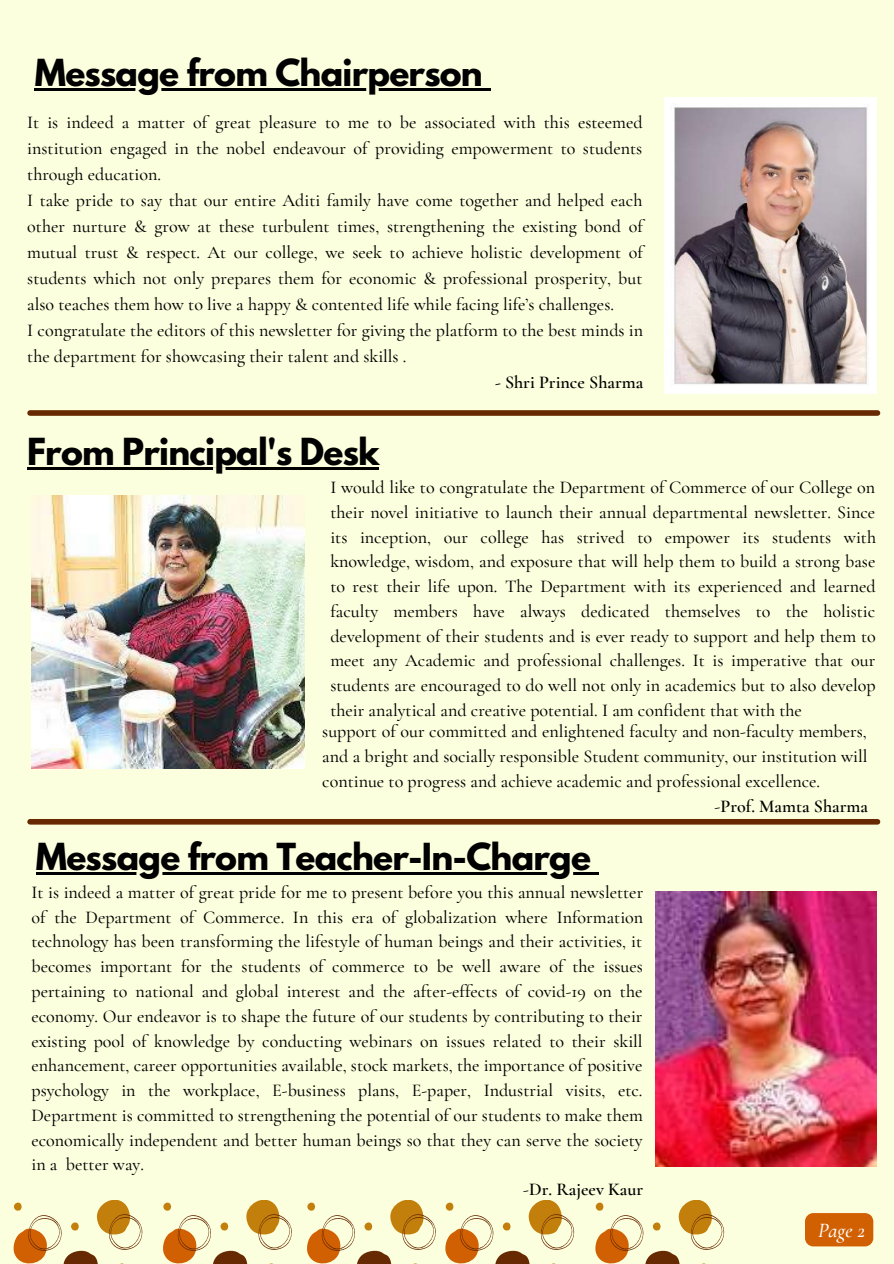
<style>
.page{position:relative;width:894px;height:1264px;background:#fff}
.page>*{position:absolute;margin:0;border:0;box-sizing:border-box;transform-origin:0 0}
.t1{font:700 33px "League Spartan";letter-spacing:-.02em;color:#000}
.t2{font:italic 500 20.55px "Cormorant Garamond";color:#fff}
.t3{font:500 18px/26px "Cormorant Garamond";color:#000}
.t4{font:600 18px "Cormorant Garamond";color:#000}
.s1{font-weight:500}
</style>
<div class="page">
<div style="left:0;top:0;width:893px;height:1263px;background:#fcffde"></div>
<svg style="left:13px;top:1200px;width:130px;height:63px"></svg>
<div style="left:805px;top:1213px;width:68px;height:33px;background:#d16002"></div>
<svg style="left:163px;top:1200px;width:129px;height:63px"></svg>
<svg style="left:307px;top:1200px;width:129px;height:63px"></svg>
<svg style="left:445px;top:1200px;width:129px;height:63px"></svg>
<svg style="left:595px;top:1200px;width:129px;height:63px"></svg>
<img style="left:664px;top:97px;width:212px;height:296px">
<div style="left:30px;top:410px;width:847px;height:6px;background:#672901"></div>
<img style="left:31px;top:495px;width:273px;height:273px">
<div style="left:30px;top:819px;width:847px;height:5px;background:#672901"></div>
<img style="left:655px;top:891px;width:221px;height:275px">
<hr style="left:35px;top:88px;width:447px;height:2px;background:#000">
<svg style="left:482px;top:88px;width:8px;height:2px"></svg>
<hr style="left:27px;top:467px;width:352px;height:3px;background:#000">
<hr style="left:36px;top:872px;width:554px;height:2px;background:#000">
<svg style="left:590px;top:872px;width:8px;height:2px"></svg>
<h1 class="t1" style="left:35px;top:56px;width:449px">Message from Chairperson</h1>
<p class="t3" style="left:27px;top:110px;width:617px">It is indeed a matter of great pleasure to me to be associated with this esteemed institution engaged in the nobel endeavour of providing empowerment to students through education.<br>I take pride to say that our entire Aditi family have come together and helped each other nurture &amp; grow at these turbulent times, strengthening the existing bond of mutual trust &amp; respect. At our college, we seek to achieve holistic development of students which not only prepares them for economic &amp; professional prosperity, but also teaches them how to live a happy &amp; contented life while facing life’s challenges.<br>I congratulate the editors of this newsletter for giving the platform to the best minds in the department for showcasing their talent and skills .</p>
<p class="t4" style="left:495px;top:371px;width:150px">- Shri Prince Sharma</p>
<h1 class="t1" style="left:27px;top:436px;width:354px">From Principal's Desk</h1>
<p class="t3" style="left:330px;top:475px;width:547px;line-height:24.8px;text-align:justify">I would like to congratulate the Department of Commerce of our College on their novel initiative to launch their annual departmental newsletter. Since its inception, our college has strived to empower its students with knowledge, wisdom, and exposure that will help them to build a strong base to rest their life upon. The Department with its experienced and learned faculty members have always dedicated themselves to the holistic development of their students and is ever ready to support and help them to meet any Academic and professional challenges. It is imperative that our students are encouraged to do well not only in academics but to also develop their analytical and creative potential. I am confident that with the</p>
<p class="t3" style="left:322px;top:718px;width:546px">support of our committed and enlightened faculty and non-faculty members,</p>
<p class="t3" style="left:322px;top:743px;width:546px">and a bright and socially responsible Student community, our institution will</p>
<p class="t3" style="left:322px;top:768px;width:499px">continue to progress and achieve academic and professional excellence.</p>
<p class="t4" style="left:714px;top:795px;width:155px"><span class="s1">-</span>Prof. Mamta Sharma</p>
<h1 class="t1" style="left:36px;top:840px;width:556px">Message from Teacher-In-Charge</h1>
<p class="t3" style="left:31px;top:879px;width:613px">It is indeed a matter of great pride for me to present before you this annual newsletter</p>
<p class="t3" style="left:31px;top:903px;width:613px">of the Department of Commerce. In this era of globalization where Information</p>
<p class="t3" style="left:31px;top:928px;width:612px">technology has been transforming the lifestyle of human beings and their activities, it</p>
<p class="t3" style="left:31px;top:953px;width:613px">becomes important for the students of commerce to be well aware of the issues</p>
<p class="t3" style="left:31px;top:978px;width:612px">pertaining to national and global interest and the after-effects of covid-19 on the</p>
<p class="t3" style="left:31px;top:1003px;width:612px">economy. Our endeavor is to shape the future of our students by contributing to their</p>
<p class="t3" style="left:31px;top:1027px;width:612px">existing pool of knowledge by conducting webinars on issues related to their skill</p>
<p class="t3" style="left:31px;top:1052px;width:612px">enhancement, career opportunities available, stock markets, the importance of positive</p>
<p class="t3" style="left:31px;top:1077px;width:612px">psychology in the workplace, E-business plans, E-paper, Industrial visits, etc.</p>
<p class="t3" style="left:31px;top:1102px;width:612px">Department is committed to strengthening the potential of our students to make them</p>
<p class="t3" style="left:31px;top:1126px;width:612px">economically independent and better human beings so that they can serve the society</p>
<p class="t3" style="left:31px;top:1151px;width:114px">in a better way.</p>
<p class="t4" style="left:523px;top:1178px;width:121px"><span class="s1">-</span>Dr. Rajeev Kaur</p>
<p class="t2" style="left:817px;top:1217px;width:48px">Page 2</p>
</div>
